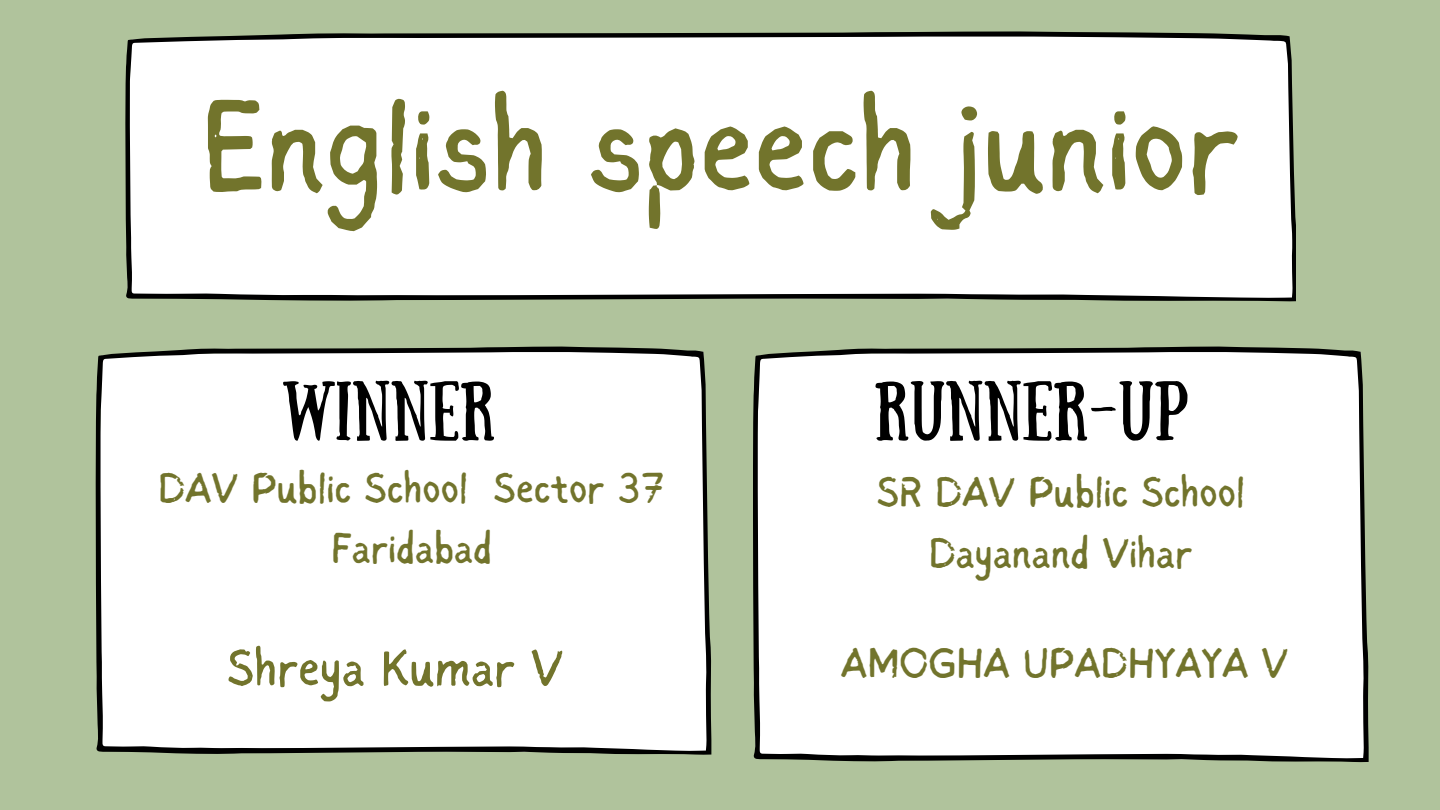
<style>
.page{position:relative;width:1440px;height:810px;background:#b0c39c}
.page>*{position:absolute;margin:0;border:0;box-sizing:border-box;transform-origin:0 0}
.t1{font:131.5px "Sigher";color:#72742c}
.t2{font:59.5px "Sunday";color:#000}
.t3{font:52.4px "Sigher";color:#72742c}
.t4{font:43.1px/60.1px "Sigher";color:#72742c;text-align:center}
</style>
<div class="page">
<div style="left:96px;top:347px;width:616px;height:408px;background:#fff"></div>
<div style="left:125px;top:31px;width:1171px;height:270px;background:#fff"></div>
<div style="left:753px;top:347px;width:616px;height:415px;background:#fff"></div>
<h1 class="t1" style="left:201px;top:93px;width:1040px">English speech junior</h1>
<h2 class="t2" style="left:282px;top:369px;width:215px">WINNER</h2>
<h2 class="t2" style="left:874px;top:369px;width:316px">RUNNER-UP</h2>
<p class="t4" style="left:158px;top:461px;width:509px">DAV Public School Sector 37<br>Faridabad</p>
<p class="t4" style="left:877px;top:466px;width:369px">SR DAV Public School<br>Dayanand Vihar</p>
<p class="t3" style="left:227px;top:647px;width:338px">Shreya Kumar V</p>
<p class="t4" style="left:841px;top:636px;width:449px">AMOGHA UPADHYAYA V</p>
</div>
